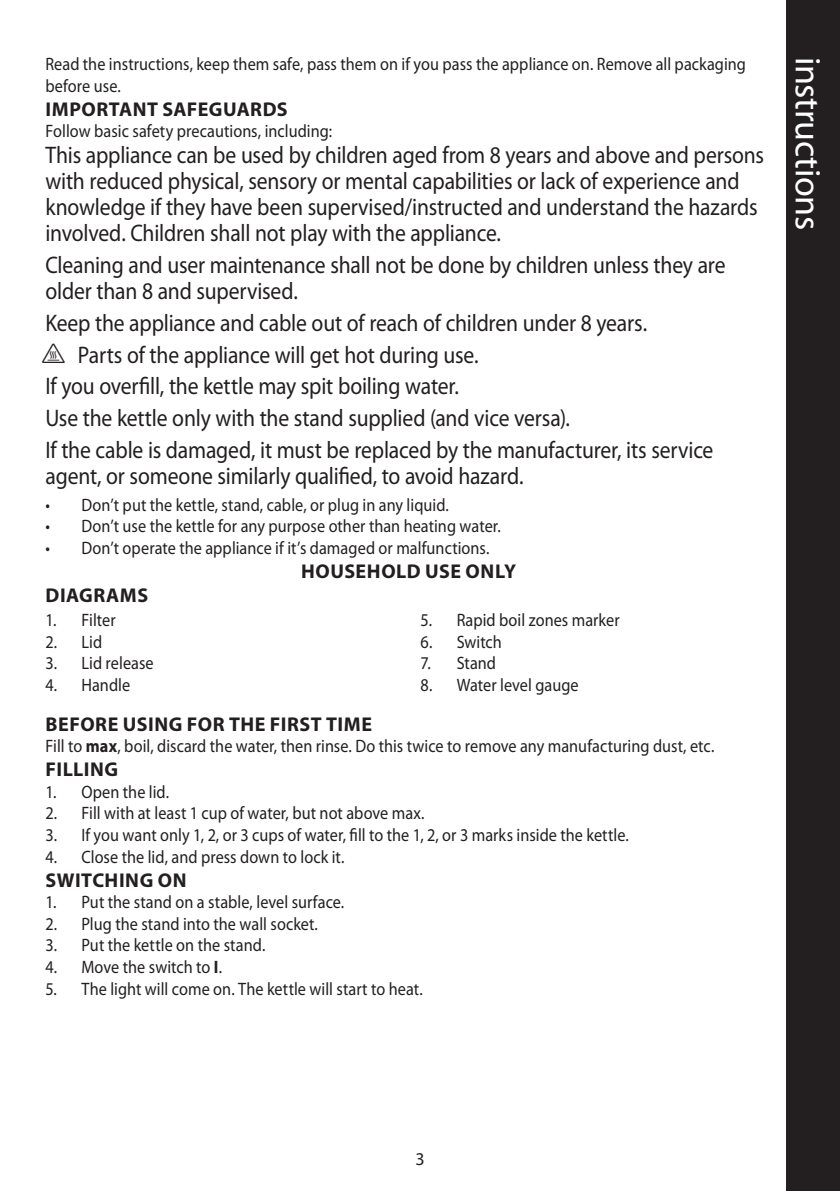
<style>
.page{position:relative;width:840px;height:1191px;background:#fff}
.page>*{position:absolute;margin:0;border:0;box-sizing:border-box;transform-origin:0 0}
.side_head{font:36px "Myriad Pro";letter-spacing:-.01em;color:#fff}
.EN60335_single{font:24px/26px "Myriad Pro";letter-spacing:-.01em;color:#231f20;scale:.9 1}
.heading{font:700 20px "Myriad Pro";letter-spacing:.025em;color:#231f20}
.sub_heading_centred{font:700 20px "Myriad Pro";letter-spacing:.025em;color:#231f20}
.default{font:18px/21.6px "Myriad Pro";letter-spacing:.005em;color:#231f20;scale:.9 1}
.default-2{font:18px "Myriad Pro";letter-spacing:.005em;color:#231f20}
.s1{font-family:"Myriad IS Otext";font-size:26px}
.s2{font-weight:700}
</style>
<div class="page">
<div style="left:785px;top:0;width:54px;height:1191px;background:#231f20"></div>
<p class="default" style="left:45px;top:54px;width:779px">Read the instructions, keep them safe, pass them on if you pass the appliance on. Remove all packaging before use.</p>
<p class="heading" style="left:46px;top:98px;width:243px">IMPORTANT SAFEGUARDS</p>
<p class="default" style="left:45px;top:121px;width:320px">Follow basic safety precautions, including:</p>
<p class="EN60335_single" style="left:45px;top:143px;width:799px">This appliance can be used by children aged from 8 years and above and persons with reduced physical, sensory or mental capabilities or lack of experience and knowledge if they have been supervised/instructed and understand the hazards involved. Children shall not play with the appliance.</p>
<p class="EN60335_single" style="left:45px;top:252px;width:756px">Cleaning and user maintenance shall not be done by children unless they are older than 8 and supervised.</p>
<p class="EN60335_single" style="left:45px;top:310px;width:669px">Keep the appliance and cable out of reach of children under 8 years.</p>
<p class="EN60335_single" style="left:45px;top:342px;width:482px"><span class="s1">h</span> Parts of the appliance will get hot during use.</p>
<p class="EN60335_single" style="left:45px;top:373px;width:460px">If you overfill, the kettle may spit boiling water.</p>
<p class="EN60335_single" style="left:45px;top:405px;width:584px">Use the kettle only with the stand supplied (and vice versa).</p>
<p class="EN60335_single" style="left:45px;top:437px;width:743px">If the cable is damaged, it must be replaced by the manufacturer, its service agent, or someone similarly qualified, to avoid hazard.</p>
<p class="default" style="left:45px;top:494px;width:449px">• Don’t put the kettle, stand, cable, or plug in any liquid.</p>
<p class="default" style="left:45px;top:516px;width:507px">• Don’t use the kettle for any purpose other than heating water.</p>
<p class="default" style="left:45px;top:537px;width:494px">• Don’t operate the appliance if it’s damaged or malfunctions.</p>
<p class="sub_heading_centred" style="left:301px;top:560px;width:216px">HOUSEHOLD USE ONLY</p>
<p class="heading" style="left:46px;top:584px;width:104px">DIAGRAMS</p>
<p class="default" style="left:45px;top:609px;width:80px">1. Filter</p>
<p class="default" style="left:45px;top:631px;width:64px">2. Lid</p>
<p class="default" style="left:45px;top:653px;width:122px">3. Lid release</p>
<p class="default" style="left:45px;top:674px;width:96px">4. Handle</p>
<p class="default" style="left:420px;top:609px;width:222px">5. Rapid boil zones marker</p>
<p class="default" style="left:420px;top:631px;width:92px">6. Switch</p>
<p class="default" style="left:420px;top:653px;width:85px">7. Stand</p>
<p class="default" style="left:420px;top:674px;width:177px">8. Water level gauge</p>
<p class="heading" style="left:46px;top:712px;width:328px">BEFORE USING FOR THE FIRST TIME</p>
<p class="default" style="left:45px;top:735px;width:744px">Fill to <span class="s2">max</span>, boil, discard the water, then rinse. Do this twice to remove any manufacturing dust, etc.</p>
<p class="heading" style="left:46px;top:758px;width:74px">FILLING</p>
<p class="default" style="left:45px;top:781px;width:139px">1. Open the lid.</p>
<p class="default" style="left:45px;top:803px;width:422px">2. Fill with at least 1 cup of water, but not above max.</p>
<p class="default" style="left:45px;top:824px;width:649px">3. If you want only 1, 2, or 3 cups of water, fill to the 1, 2, or 3 marks inside the kettle.</p>
<p class="default" style="left:45px;top:846px;width:333px">4. Close the lid, and press down to lock it.</p>
<p class="heading" style="left:46px;top:868px;width:142px">SWITCHING ON</p>
<p class="default" style="left:45px;top:891px;width:333px">1. Put the stand on a stable, level surface.</p>
<p class="default" style="left:45px;top:913px;width:304px">2. Plug the stand into the wall socket.</p>
<p class="default" style="left:45px;top:935px;width:246px">3. Put the kettle on the stand.</p>
<p class="default" style="left:45px;top:956px;width:198px">4. Move the switch to <span class="s2">I</span>.</p>
<p class="default" style="left:45px;top:978px;width:420px">5. The light will come on. The kettle will start to heat.</p>
<p class="side_head" style="left:827px;top:57px;width:175px;rotate:90deg">instructions</p>
<p class="default-2" style="left:415px;top:1149px;width:11px">3</p>
</div>
